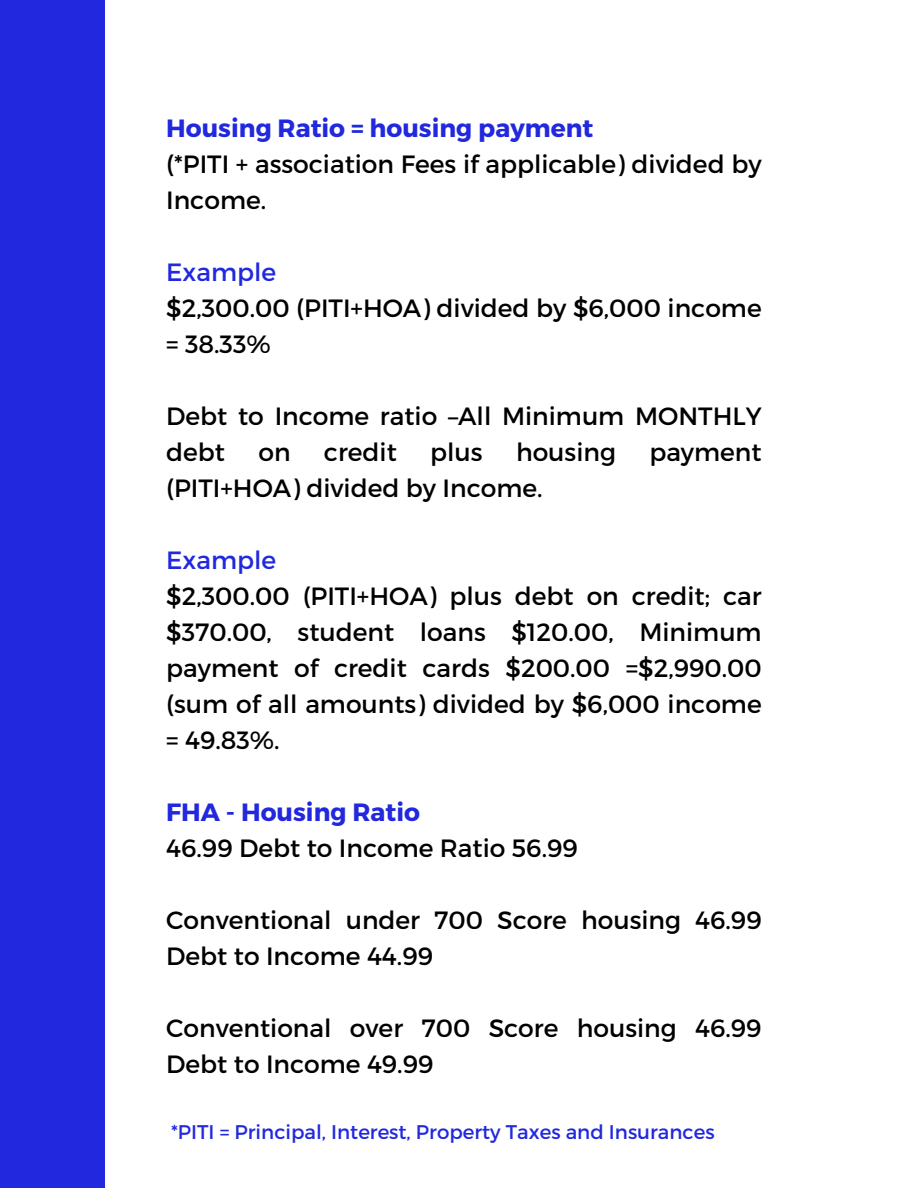
<style>
.page{position:relative;width:918px;height:1188px;background:#fff}
.page>*{position:absolute;margin:0;border:0;box-sizing:border-box;transform-origin:0 0}
.t1{font:25.05px/36px "Montserrat";color:#000}
.t2{font:700 25.05px "Montserrat";color:#2128de}
.t3{font:25.05px "Montserrat";color:#2128de}
.t4{font:19.8px "Montserrat";color:#2128de}
.s1{font-weight:700;color:#2128de}
.s2{color:#2128de}
</style>
<div class="page">
<div style="left:0;top:0;width:105px;height:1188px;background:#2128de"></div>
<h2 class="t1" style="left:166px;top:109px;width:597px"><span class="s1">Housing Ratio = housing payment<br></span>(*PITI + association Fees if applicable) divided by<br>Income.</h2>
<h2 class="t1" style="left:166px;top:253px;width:597px"><span class="s2">Example<br></span>$2,300.00 (PITI+HOA) divided by $6,000 income = 38.33%</h2>
<h2 class="t1" style="left:166px;top:397px;width:597px">Debt to Income ratio –All Minimum MONTHLY debt</h2>
<h2 class="t1" style="left:258px;top:433px;width:34px">on</h2>
<h2 class="t1" style="left:324px;top:433px;width:74px">credit</h2>
<h2 class="t1" style="left:430px;top:433px;width:54px">plus</h2>
<h2 class="t1" style="left:516px;top:433px;width:101px">housing</h2>
<h2 class="t1" style="left:649px;top:433px;width:114px">payment</h2>
<h2 class="t1" style="left:166px;top:469px;width:378px">(PITI+HOA) divided by Income.</h2>
<h2 class="t3" style="left:166px;top:544px;width:111px">Example</h2>
<h2 class="t1" style="left:166px;top:577px;width:597px;text-align:justify">$2,300.00 (PITI+HOA) plus debt on credit; car $370.00, student loans $120.00, Minimum payment of credit cards $200.00 =$2,990.00 (sum of all amounts) divided by $6,000 income = 49.83%.</h2>
<h2 class="t2" style="left:166px;top:796px;width:255px">FHA - Housing Ratio</h2>
<h2 class="t1" style="left:166px;top:829px;width:413px">46.99 Debt to Income Ratio 56.99</h2>
<h2 class="t1" style="left:166px;top:901px;width:597px">Conventional under 700 Score housing 46.99<br>Debt to Income 44.99</h2>
<h2 class="t1" style="left:166px;top:1009px;width:597px">Conventional over 700 Score housing 46.99<br>Debt to Income 49.99</h2>
<p class="t4" style="left:171px;top:1119px;width:545px">*PITI = Principal, Interest, Property Taxes and Insurances</p>
</div>
